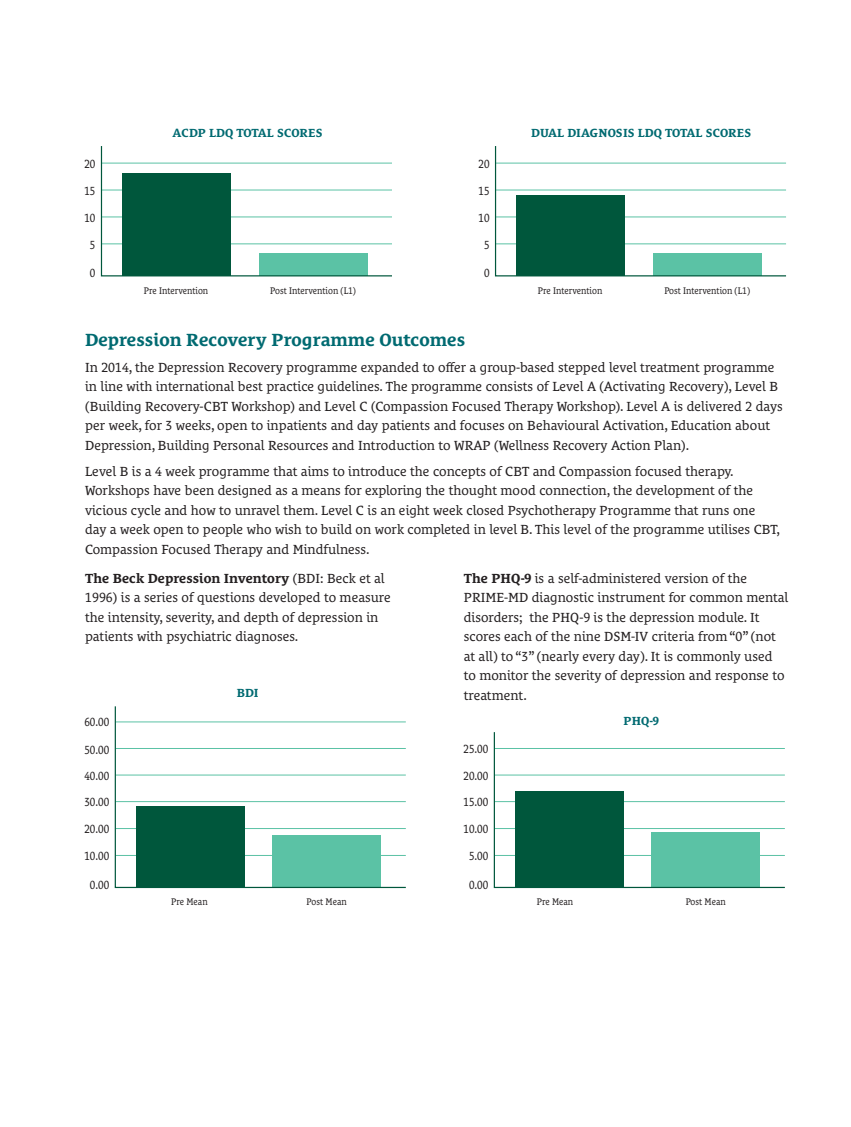
<style>
.page{position:relative;width:851px;height:1127px;background:#fff}
.page>*{position:absolute;margin:0;border:0;box-sizing:border-box;transform-origin:0 0}
.t1{font:700 18px "Le Monde Courrier Pro";color:#006a71}
.t2{font:13.5px/19.5px "Le Monde Courrier Pro";color:#231f20}
.t3{font:12px "Le Monde Courrier Pro";color:#231f20;scale:.9 1}
.t4{font:700 12px "Le Monde Courrier Pro";color:#006a71}
.t5{font:9.75px "Le Monde Courrier Pro";color:#231f20;scale:.9 1}
.s1{font-weight:700}
</style>
<div class="page">
<svg style="left:100px;top:146px;width:292px;height:131px"></svg>
<svg style="left:494px;top:146px;width:293px;height:131px"></svg>
<svg style="left:114px;top:706px;width:292px;height:182px"></svg>
<svg style="left:493px;top:732px;width:292px;height:156px"></svg>
<p class="t4" style="left:173px;top:123px;width:152px">ACDP LDQ TOTAL SCORES</p>
<p class="t4" style="left:531px;top:123px;width:222px">DUAL DIAGNOSIS LDQ TOTAL SCORES</p>
<p class="t3" style="left:84px;top:154px;width:14px">20</p>
<p class="t3" style="left:478px;top:154px;width:14px">20</p>
<p class="t3" style="left:84px;top:181px;width:14px">15</p>
<p class="t3" style="left:478px;top:181px;width:14px">15</p>
<p class="t3" style="left:84px;top:208px;width:14px">10</p>
<p class="t3" style="left:478px;top:208px;width:14px">10</p>
<p class="t3" style="left:90px;top:235px;width:8px">5</p>
<p class="t3" style="left:484px;top:235px;width:8px">5</p>
<p class="t3" style="left:90px;top:263px;width:8px">0</p>
<p class="t3" style="left:484px;top:263px;width:8px">0</p>
<p class="t5" style="left:144px;top:282px;width:73px">Pre Intervention</p>
<p class="t5" style="left:270px;top:282px;width:97px">Post Intervention (L1)</p>
<p class="t5" style="left:537px;top:282px;width:73px">Pre Intervention</p>
<p class="t5" style="left:664px;top:282px;width:97px">Post Intervention (L1)</p>
<h1 class="t1" style="left:85px;top:325px;width:381px">Depression Recovery Programme Outcomes</h1>
<p class="t2" style="left:85px;top:356px;width:699px">In 2014, the Depression Recovery programme expanded to offer a group-based stepped level treatment programme in line with international best practice guidelines. The programme consists of Level A (Activating Recovery), Level B (Building Recovery-CBT Workshop) and Level C (Compassion Focused Therapy Workshop). Level A is delivered 2 days per week, for 3 weeks, open to inpatients and day patients and focuses on Behavioural Activation, Education about Depression, Building Personal Resources and Introduction to WRAP (Wellness Recovery Action Plan).</p>
<p class="t2" style="left:85px;top:460px;width:696px">Level B is a 4 week programme that aims to introduce the concepts of CBT and Compassion focused therapy.<br>Workshops have been designed as a means for exploring the thought mood connection, the development of the vicious cycle and how to unravel them. Level C is an eight week closed Psychotherapy Programme that runs one day a week open to people who wish to build on work completed in level B. This level of the programme utilises CBT, Compassion Focused Therapy and Mindfulness.</p>
<p class="t2" style="left:85px;top:567px;width:307px"><span class="s1">The Beck Depression Inventory</span> (BDI: Beck et al 1996) is a series of questions developed to measure the intensity, severity, and depth of depression in patients with psychiatric diagnoses.</p>
<p class="t2" style="left:463px;top:567px;width:326px"><span class="s1">The PHQ-9</span> is a self-administered version of the PRIME-MD diagnostic instrument for common mental disorders; the PHQ-9 is the depression module. It scores each of the nine DSM-IV criteria from “0” (not at all) to “3” (nearly every day). It is commonly used<br>to monitor the severity of depression and response to treatment.</p>
<p class="t4" style="left:237px;top:683px;width:24px">BDI</p>
<p class="t3" style="left:84px;top:713px;width:29px">60.00</p>
<p class="t4" style="left:623px;top:711px;width:37px">PHQ-9</p>
<p class="t3" style="left:84px;top:740px;width:29px">50.00</p>
<p class="t3" style="left:463px;top:739px;width:29px">25.00</p>
<p class="t3" style="left:84px;top:766px;width:29px">40.00</p>
<p class="t3" style="left:463px;top:766px;width:29px">20.00</p>
<p class="t3" style="left:84px;top:793px;width:29px">30.00</p>
<p class="t3" style="left:463px;top:793px;width:29px">15.00</p>
<p class="t3" style="left:84px;top:819px;width:29px">20.00</p>
<p class="t3" style="left:463px;top:819px;width:29px">10.00</p>
<p class="t3" style="left:84px;top:846px;width:29px">10.00</p>
<p class="t3" style="left:469px;top:846px;width:23px">5.00</p>
<p class="t3" style="left:90px;top:875px;width:23px">0.00</p>
<p class="t3" style="left:469px;top:875px;width:23px">0.00</p>
<p class="t5" style="left:171px;top:894px;width:42px">Pre Mean</p>
<p class="t5" style="left:306px;top:894px;width:46px">Post Mean</p>
<p class="t5" style="left:536px;top:894px;width:42px">Pre Mean</p>
<p class="t5" style="left:685px;top:894px;width:46px">Post Mean</p>
</div>
